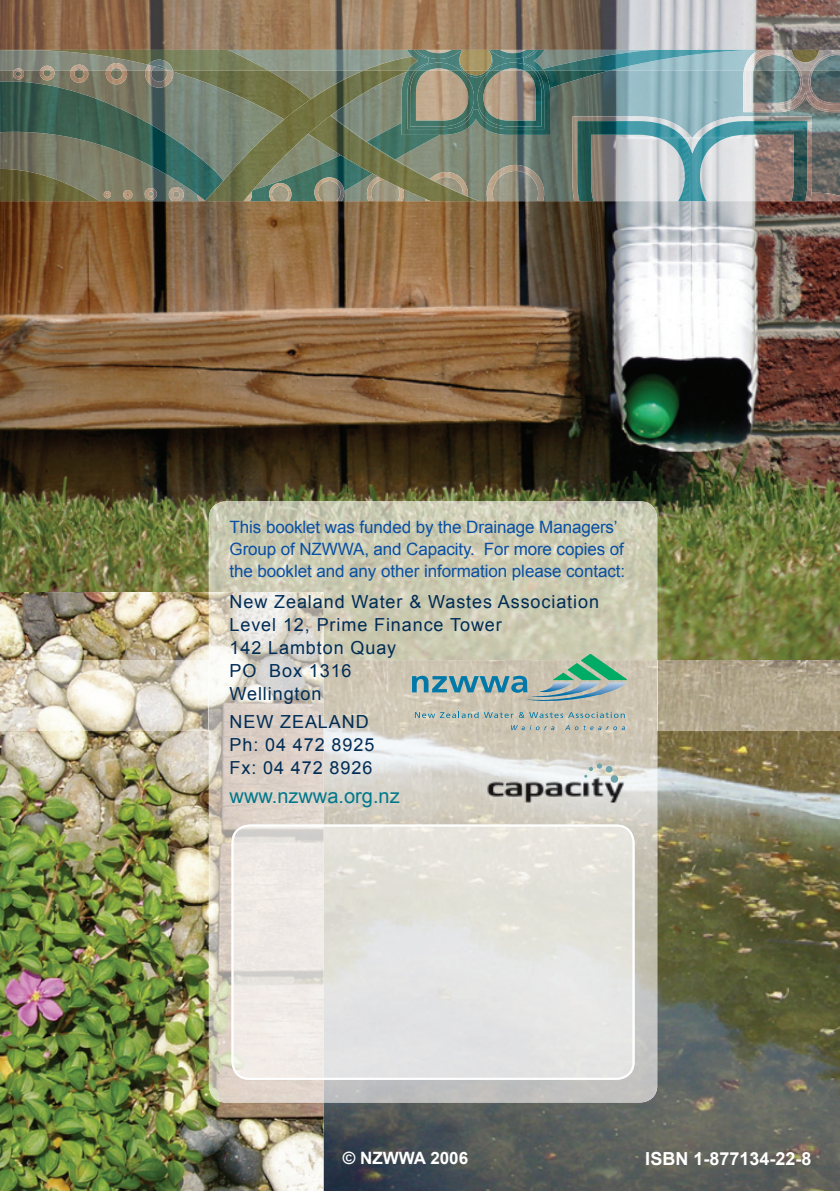
<style>
.page{position:relative;width:840px;height:1191px;background:#fff}
.page>*{position:absolute;margin:0;border:0;box-sizing:border-box;transform-origin:0 0}
.t1{font:20px "Arial";color:#00788b}
.t2{font:18px/23px "Arial";letter-spacing:.05em;color:#002c55}
.t3{font:700 18px "Arial";color:#fff}
.t4{font:17px/22px "Arial";letter-spacing:-.005em;color:#094fa3}
.t5{font:700 17px "Arial";color:#fff}
</style>
<div class="page">
<img style="left:0;top:201px;width:839px;height:459px">
<img style="left:0;top:0;width:839px;height:50px">
<img style="left:323px;top:730px;width:516px;height:461px">
<img style="left:0;top:592px;width:323px;height:599px">
<img style="left:479px;top:70px;width:360px;height:131px">
<img style="left:268px;top:50px;width:139px;height:20px">
<img style="left:549px;top:70px;width:61px;height:18px">
<img style="left:544px;top:50px;width:199px;height:20px">
<img style="left:486px;top:165px;width:58px;height:36px">
<img style="left:811px;top:193px;width:28px;height:8px">
<img style="left:363px;top:56px;width:1px;height:14px">
<img style="left:106px;top:70px;width:21px;height:1px">
<img style="left:70px;top:70px;width:18px;height:1px">
<img style="left:762px;top:50px;width:77px;height:20px">
<img style="left:742px;top:70px;width:97px;height:42px">
<img style="left:743px;top:50px;width:19px;height:20px">
<img style="left:808px;top:70px;width:31px;height:35px">
<img style="left:750px;top:70px;width:52px;height:35px">
<img style="left:750px;top:53px;width:64px;height:17px">
<img style="left:791px;top:50px;width:27px;height:12px">
<img style="left:40px;top:70px;width:14px;height:1px">
<img style="left:0;top:71px;width:479px;height:130px">
<svg style="left:197px;top:195px;width:7px;height:6px"></svg>
<img style="left:173px;top:70px;width:31px;height:49px">
<img style="left:0;top:50px;width:268px;height:20px">
<img style="left:407px;top:135px;width:71px;height:66px">
<img style="left:204px;top:70px;width:203px;height:131px">
<img style="left:364px;top:56px;width:43px;height:14px">
<img style="left:0;top:169px;width:99px;height:32px">
<svg style="left:155px;top:70px;width:18px;height:2px"></svg>
<img style="left:148px;top:60px;width:25px;height:10px">
<img style="left:407px;top:50px;width:137px;height:20px">
<img style="left:414px;top:50px;width:123px;height:20px">
<img style="left:401px;top:70px;width:148px;height:65px">
<img style="left:477px;top:70px;width:64px;height:56px">
<img style="left:491px;top:63px;width:42px;height:7px">
<img style="left:410px;top:70px;width:63px;height:56px">
<img style="left:418px;top:63px;width:41px;height:7px">
<img style="left:464px;top:70px;width:23px;height:5px">
<img style="left:459px;top:50px;width:32px;height:20px">
<img style="left:572px;top:116px;width:239px;height:85px">
<img style="left:577px;top:121px;width:230px;height:80px">
<img style="left:657px;top:660px;width:182px;height:70px">
<img style="left:209px;top:501px;width:447px;height:159px">
<img style="left:323px;top:660px;width:333px;height:442px">
<img style="left:209px;top:592px;width:114px;height:510px">
<img style="left:656px;top:660px;width:1px;height:70px">
<svg style="left:412px;top:675px;width:115px;height:18px;background:#6ba0ae"></svg>
<svg style="left:414px;top:711px;width:210px;height:7px"></svg>
<svg style="left:552px;top:654px;width:74px;height:26px;background:#78bb92"></svg>
<hr style="left:525px;top:700px;width:101px;height:1px;background:#0066a5">
<hr style="left:525px;top:699px;width:101px;height:1px;background:#006aa7">
<hr style="left:525px;top:698px;width:101px;height:1px;background:#006eab">
<hr style="left:525px;top:697px;width:101px;height:1px;background:#0372ad">
<hr style="left:525px;top:696px;width:101px;height:1px;background:#1276b1">
<hr style="left:525px;top:695px;width:101px;height:1px;background:#1b7ab4">
<hr style="left:525px;top:694px;width:101px;height:1px;background:#277fb7">
<hr style="left:525px;top:693px;width:101px;height:1px;background:#3685bb">
<hr style="left:525px;top:692px;width:101px;height:1px;background:#4589bd">
<hr style="left:525px;top:691px;width:101px;height:1px;background:#5d94c4">
<hr style="left:525px;top:690px;width:101px;height:1px;background:#6799c7">
<hr style="left:525px;top:689px;width:101px;height:1px;background:#74a0cc">
<hr style="left:525px;top:688px;width:101px;height:1px;background:#7ca7d1">
<hr style="left:525px;top:687px;width:101px;height:1px;background:#87acd3">
<hr style="left:525px;top:686px;width:101px;height:1px;background:#92b2d6">
<hr style="left:525px;top:685px;width:101px;height:1px;background:#9ebada">
<hr style="left:525px;top:684px;width:101px;height:1px;background:#aac2df">
<hr style="left:525px;top:683px;width:101px;height:1px;background:#b6cbe4">
<hr style="left:525px;top:682px;width:101px;height:1px;background:#c0d1e7">
<svg style="left:511px;top:725px;width:43px;height:5px"></svg>
<svg style="left:564px;top:725px;width:60px;height:5px"></svg>
<svg style="left:231px;top:824px;width:403px;height:255px;background:#e6e4e1"></svg>
<img style="left:0;top:660px;width:209px;height:70px">
<img style="left:209px;top:660px;width:1px;height:70px">
<img style="left:486px;top:776px;width:138px;height:27px">
<div style="left:610px;top:775px;width:8px;height:7px;background:#6ea4ab;border-radius:50%"></div>
<div style="left:605px;top:766px;width:7px;height:6px;background:#6ea4ab;border-radius:50%"></div>
<svg style="left:584px;top:763px;width:17px;height:15px"></svg>
<p class="t4" style="left:229px;top:516px;width:397px">This booklet was funded by the Drainage Managers’<br>Group of NZWWA, and Capacity. For more copies of the booklet and any other information please contact:</p>
<p class="t2" style="left:229px;top:590px;width:371px">New Zealand Water &amp; Wastes Association<br>Level 12, Prime Finance Tower<br>142 Lambton Quay<br>PO Box 1316<br>Wellington</p>
<p class="t2" style="left:229px;top:710px;width:146px">NEW ZEALAND<br>Ph: 04 472 8925<br>Fx: 04 472 8926</p>
<p class="t1" style="left:229px;top:785px;width:172px">www.nzwwa.org.nz</p>
<p class="t5" style="left:342px;top:1148px;width:127px">© NZWWA 2006</p>
<p class="t3" style="left:645px;top:1148px;width:168px">ISBN 1-877134-22-8</p>
</div>
